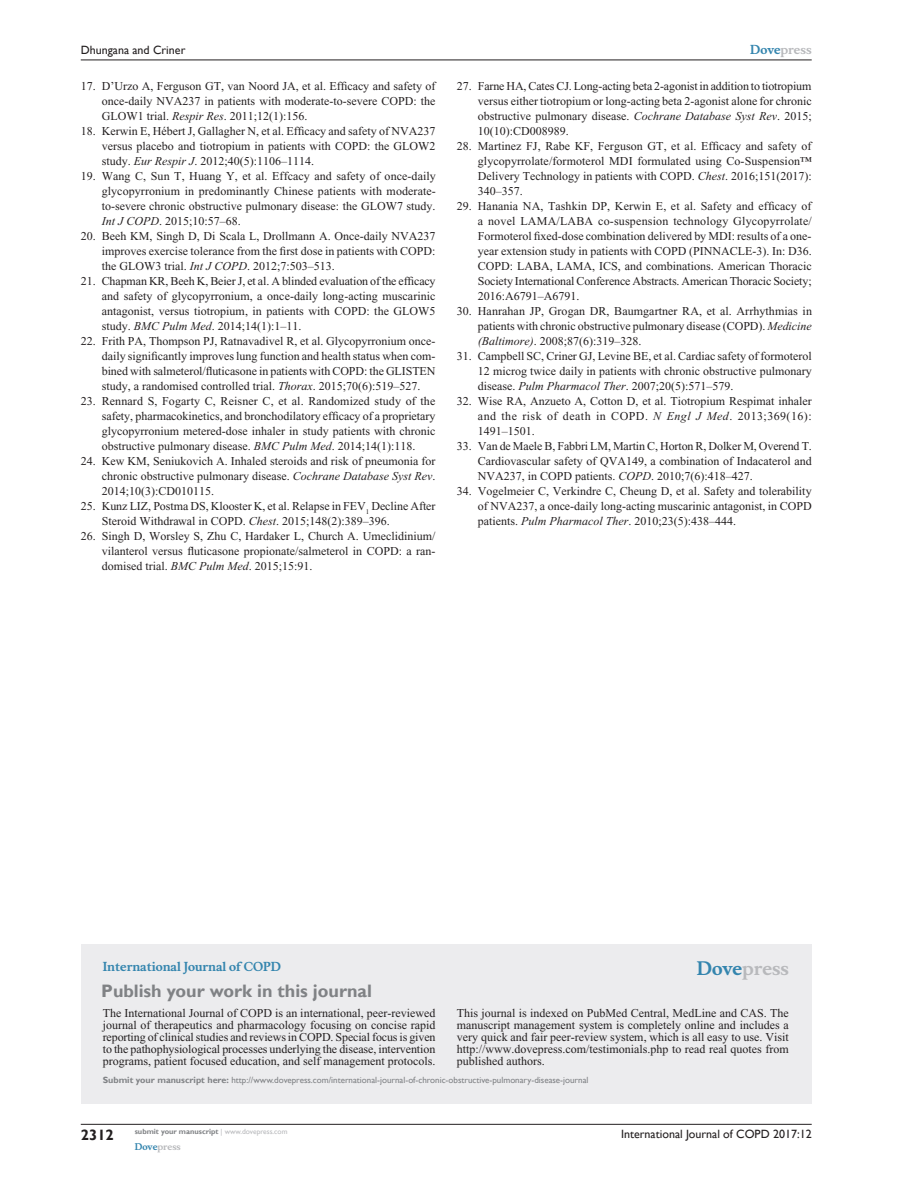
<style>
.page{position:relative;width:918px;height:1188px;background:#fff}
.page>*{position:absolute;margin:0;border:0;box-sizing:border-box;transform-origin:0 0}
.PromBx-H1{font:700 18px "Gill Sans";color:#808285}
.PromBx-Brand{font:700 18px "Musee";color:#b8b9bc}
.t1{font:700 15px "Gill Sans";color:#231f20}
.RefNL2{font:12px/15px "Times New Roman";color:#231f20;text-align:justify}
.PromBx-Tx{font:12px/12px "Times New Roman";color:#231f20;text-align:justify}
.t2{font:12px "Gill Sans";color:#231f20}
.PromBx-JrnlName{font:700 12px "Musee";color:#3485ae}
.t3{font:700 12px "Musee";color:#b8b9bc}
.PromBx-SubmitMssWebA{font:9px "Gill Sans";color:#808285}
.t4{font:700 9px "Musee";color:#b8b9bc}
.t5{font:700 7.5px "Gill Sans";color:#808285}
.s1{font-style:italic}
.s2{color:#3485ae}
.s3{font-weight:700}
.s4{font-weight:400;color:#b8b9bc}
</style>
<div class="page">
<div style="left:81px;top:944px;width:731px;height:159px;background:#ececee"></div>
<hr style="left:81px;top:1124px;width:731px;height:1px;background:#231f20">
<hr style="left:81px;top:60px;width:731px;height:1px;background:#231f20">
<p class="t2" style="left:81px;top:43px;width:106px">Dhungana and Criner</p>
<p class="RefNL2" style="left:102px;top:79px;width:335px;text-indent:-21px">17. D’Urzo A, Ferguson GT, van Noord JA, et al. Efficacy and safety of once-daily NVA237 in patients with moderate-to-severe COPD: the GLOW1 trial. <span class="s1">Respir Res</span>. 2011;12(1):156.</p>
<p class="RefNL2" style="left:102px;top:124px;width:335px;text-indent:-21px">18. Kerwin E, Hébert J, Gallagher N, et al. Efficacy and safety of NVA237 versus placebo and tiotropium in patients with COPD: the GLOW2 study. <span class="s1">Eur Respir J</span>. 2012;40(5):1106–1114.</p>
<p class="RefNL2" style="left:102px;top:169px;width:336px;text-indent:-21px">19. Wang C, Sun T, Huang Y, et al. Effcacy and safety of once-daily glycopyrronium in predominantly Chinese patients with moderate&shy;to-severe chronic obstructive pulmonary disease: the GLOW7 study.<br><span class="s1">Int J COPD</span>. 2015;10:57–68.</p>
<p class="RefNL2" style="left:102px;top:229px;width:335px;text-indent:-21px">20. Beeh KM, Singh D, Di Scala L, Drollmann A. Once-daily NVA237 improves exercise tolerance from the first dose in patients with COPD: the GLOW3 trial. <span class="s1">Int J COPD</span>. 2012;7:503–513.</p>
<p class="RefNL2" style="left:102px;top:274px;width:335px;text-indent:-21px">21. Chapman KR, Beeh K, Beier J, et al. A blinded evaluation of the efficacy and safety of glycopyrronium, a once-daily long-acting muscarinic antagonist, versus tiotropium, in patients with COPD: the GLOW5 study. <span class="s1">BMC Pulm Med</span>. 2014;14(1):1–11.</p>
<p class="RefNL2" style="left:102px;top:334px;width:335px;text-indent:-21px">22. Frith PA, Thompson PJ, Ratnavadivel R, et al. Glycopyrronium once&shy;daily significantly improves lung function and health status when com&shy;bined with salmeterol/fluticasone in patients with COPD: the GLISTEN study, a randomised controlled trial. <span class="s1">Thorax</span>. 2015;70(6):519–527.</p>
<p class="RefNL2" style="left:102px;top:394px;width:335px;text-indent:-21px">23. Rennard S, Fogarty C, Reisner C, et al. Randomized study of the safety, pharmacokinetics, and bronchodilatory efficacy of a proprietary glycopyrronium metered-dose inhaler in study patients with chronic obstructive pulmonary disease. <span class="s1">BMC Pulm Med</span>. 2014;14(1):118.</p>
<p class="RefNL2" style="left:102px;top:454px;width:335px;text-indent:-21px">24. Kew KM, Seniukovich A. Inhaled steroids and risk of pneumonia for chronic obstructive pulmonary disease. <span class="s1">Cochrane Database Syst Rev</span>.<br>2014;10(3):CD010115.</p>
<p class="RefNL2" style="left:102px;top:499px;width:335px;text-indent:-21px">25. Kunz LIZ, Postma DS, Klooster K, et al. Relapse in FEV<sub>1</sub> Decline After<br>Steroid Withdrawal in COPD. <span class="s1">Chest</span>. 2015;148(2):389–396.</p>
<p class="RefNL2" style="left:102px;top:529px;width:335px;text-indent:-21px">26. Singh D, Worsley S, Zhu C, Hardaker L, Church A. Umeclidinium/ vilanterol versus fluticasone propionate/salmeterol in COPD: a ran&shy;domised trial. <span class="s1">BMC Pulm Med</span>. 2015;15:91.</p>
<p class="t3" style="left:750px;top:43px;width:63px"><span class="s2">Dove</span>press</p>
<p class="RefNL2" style="left:478px;top:79px;width:335px;text-indent:-21px">27. Farne HA, Cates CJ. Long-acting beta 2-agonist in addition to tiotropium versus either tiotropium or long-acting beta 2-agonist alone for chronic obstructive pulmonary disease. <span class="s1">Cochrane Database Syst Rev</span>. 2015; 10(10):CD008989.</p>
<p class="RefNL2" style="left:478px;top:139px;width:336px;text-indent:-21px">28. Martinez FJ, Rabe KF, Ferguson GT, et al. Efficacy and safety of glycopyrrolate/formoterol MDI formulated using Co-Suspension™ Delivery Technology in patients with COPD. <span class="s1">Chest</span>. 2016;151(2017):<br>340–357.</p>
<p class="RefNL2" style="left:478px;top:199px;width:336px;text-indent:-21px">29. Hanania NA, Tashkin DP, Kerwin E, et al. Safety and efficacy of a novel LAMA/LABA co-suspension technology Glycopyrrolate/ Formoterol fixed-dose combination delivered by MDI: results of a one&shy;year extension study in patients with COPD (PINNACLE-3). In: D36.<br>COPD: LABA, LAMA, ICS, and combinations. American Thoracic Society International Conference Abstracts. American Thoracic Society; 2016:A6791–A6791.</p>
<p class="RefNL2" style="left:478px;top:304px;width:336px;text-indent:-21px">30. Hanrahan JP, Grogan DR, Baumgartner RA, et al. Arrhythmias in patients with chronic obstructive pulmonary disease (COPD). <span class="s1">Medicine (Baltimore)</span>. 2008;87(6):319–328.</p>
<p class="RefNL2" style="left:478px;top:349px;width:335px;text-indent:-21px">31. Campbell SC, Criner GJ, Levine BE, et al. Cardiac safety of formoterol 12 microg twice daily in patients with chronic obstructive pulmonary disease. <span class="s1">Pulm Pharmacol Ther</span>. 2007;20(5):571–579.</p>
<p class="RefNL2" style="left:478px;top:394px;width:335px;text-indent:-21px">32. Wise RA, Anzueto A, Cotton D, et al. Tiotropium Respimat inhaler and the risk of death in COPD. <span class="s1">N Engl J Med</span>. 2013;369(16):<br>1491–1501.</p>
<p class="RefNL2" style="left:478px;top:439px;width:335px;text-indent:-21px">33. Van de Maele B, Fabbri LM, Martin C, Horton R, Dolker M, Overend T.<br>Cardiovascular safety of QVA149, a combination of Indacaterol and NVA237, in COPD patients. <span class="s1">COPD</span>. 2010;7(6):418–427.</p>
<p class="RefNL2" style="left:478px;top:484px;width:335px;text-indent:-21px">34. Vogelmeier C, Verkindre C, Cheung D, et al. Safety and tolerability of NVA237, a once-daily long-acting muscarinic antagonist, in COPD patients. <span class="s1">Pulm Pharmacol Ther</span>. 2010;23(5):438–444.</p>
<p class="PromBx-JrnlName" style="left:103px;top:959px;width:180px">International Journal of COPD</p>
<p class="PromBx-H1" style="left:101px;top:980px;width:272px">Publish your work in this journal</p>
<p class="PromBx-Brand" style="left:697px;top:958px;width:94px"><span class="s2">Dove</span>press</p>
<p class="PromBx-Tx" style="left:103px;top:1007px;width:334px">The International Journal of COPD is an international, peer-reviewed journal of therapeutics and pharmacology focusing on concise rapid reporting of clinical studies and reviews in COPD. Special focus is given to the pathophysiological processes underlying the disease, intervention programs, patient focused education, and self management protocols.</p>
<p class="PromBx-Tx" style="left:457px;top:1007px;width:333px">This journal is indexed on PubMed Central, MedLine and CAS. The manuscript management system is completely online and includes a very quick and fair peer-review system, which is all easy to use. Visit http://www.dovepress.com/testimonials.php to read real quotes from published authors.</p>
<p class="PromBx-SubmitMssWebA" style="left:103px;top:1075px;width:487px"><span class="s3">Submit your manuscript here:</span> http://www.dovepress.com/international-journal-of-chronic-obstructive-pulmonary-disease-journal</p>
<p class="t1" style="left:81px;top:1126px;width:35px">2312</p>
<p class="t5" style="left:135px;top:1127px;width:154px">submit your manuscript <span class="s4">| www.dovepress.com</span></p>
<p class="t4" style="left:135px;top:1141px;width:48px"><span class="s2">Dove</span>press</p>
<p class="t2" style="left:621px;top:1127px;width:192px">International Journal of COPD 2017:12</p>
</div>
